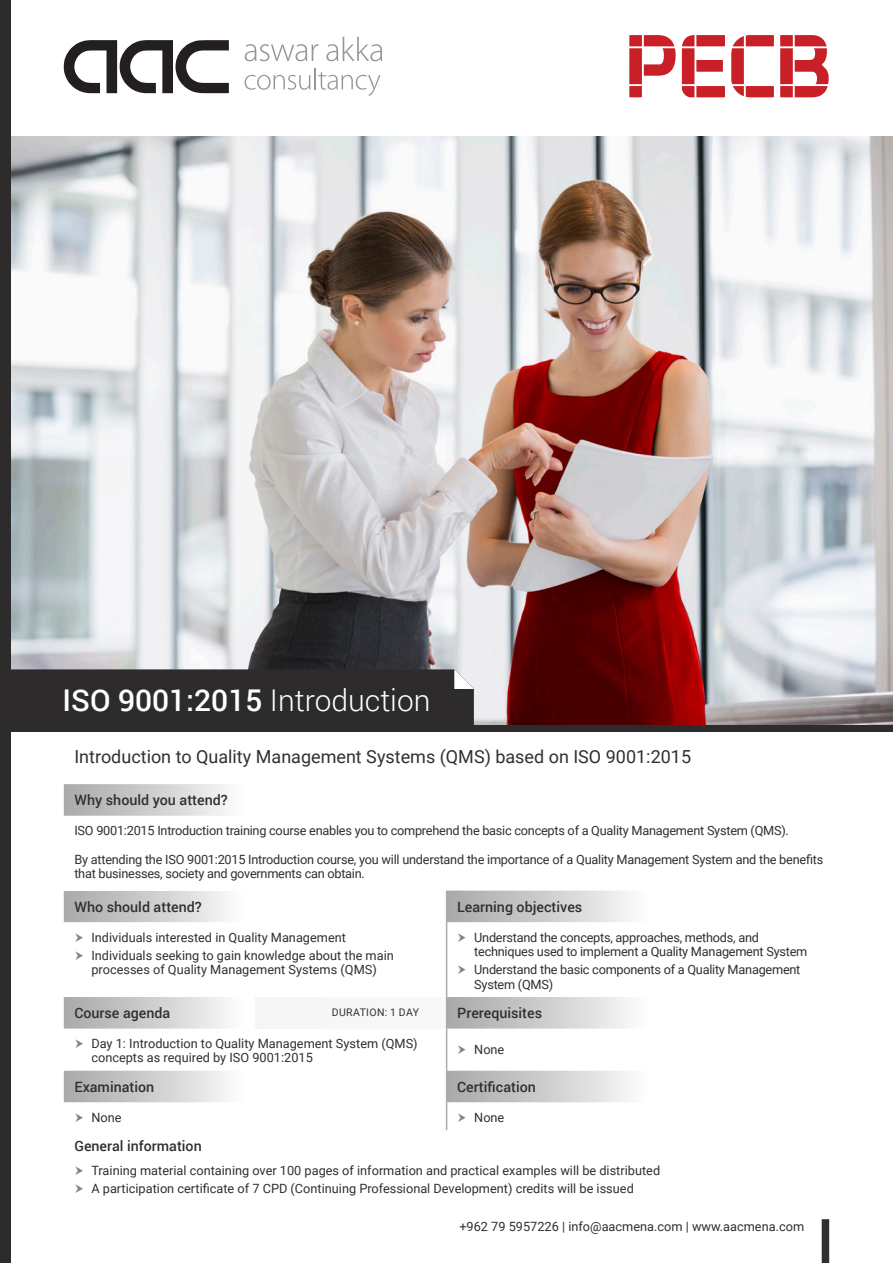
<style>
.page{position:relative;width:893px;height:1263px;background:#fff}
.page>*{position:absolute;margin:0;border:0;box-sizing:border-box;transform-origin:0 0}
.t1{font:500 30px "Roboto";color:#fff}
.t2{font:18px "Roboto";color:#312f30}
.Table1{font:500 14.25px "Roboto";color:#312f30}
.Bullet_Points{font:12.75px/14.2px "Roboto";letter-spacing:-.01em;color:#312f30}
.Table1-2{font:10.5px "Roboto";letter-spacing:.035em;color:#312f30}
.s1{font-weight:300}
</style>
<div class="page">
<img style="left:11px;top:136px;width:882px;height:589px">
<div style="left:0;top:0;width:11px;height:1263px;background:#2e2b2c"></div>
<div style="left:11px;top:669px;width:463px;height:56px;background:#2e2b2c"></div>
<div style="left:0;top:725px;width:893px;height:6px;background:#2e2b2c"></div>
<svg style="left:64px;top:784px;width:382px;height:318px"></svg>
<div style="left:64px;top:816px;width:765px;height:74px;background:#fff"></div>
<svg style="left:447px;top:890px;width:182px;height:212px"></svg>
<div style="left:255px;top:997px;width:192px;height:31px;background:#f7f7f8"></div>
<hr style="left:446px;top:890px;width:1px;height:32px;background:#ababac">
<hr style="left:446px;top:922px;width:1px;height:75px;background:#ababac">
<hr style="left:446px;top:1028px;width:1px;height:43px;background:#ababac">
<hr style="left:446px;top:1071px;width:1px;height:31px;background:#ababac">
<svg style="left:446px;top:1102px;width:1px;height:28px"></svg>
<hr style="left:446px;top:997px;width:1px;height:31px;background:#ababac">
<div style="left:822px;top:1219px;width:7px;height:44px;background:#312f30"></div>
<svg style="left:682px;top:35px;width:43px;height:62px"></svg>
<svg style="left:731px;top:35px;width:43px;height:62px"></svg>
<svg style="left:780px;top:35px;width:49px;height:62px"></svg>
<svg style="left:629px;top:35px;width:47px;height:62px"></svg>
<svg style="left:245px;top:44px;width:74px;height:17px"></svg>
<svg style="left:326px;top:37px;width:56px;height:24px"></svg>
<svg style="left:245px;top:75px;width:65px;height:15px"></svg>
<hr style="left:314px;top:68px;width:2px;height:21px;background:#939598">
<svg style="left:318px;top:72px;width:62px;height:24px"></svg>
<svg style="left:64px;top:40px;width:165px;height:53px"></svg>
<svg style="left:75px;top:933px;width:8px;height:8px"></svg>
<svg style="left:75px;top:951px;width:8px;height:9px"></svg>
<svg style="left:458px;top:933px;width:8px;height:8px"></svg>
<svg style="left:458px;top:965px;width:8px;height:9px"></svg>
<svg style="left:75px;top:1039px;width:8px;height:9px"></svg>
<svg style="left:458px;top:1045px;width:8px;height:9px"></svg>
<p class="t1" style="left:63px;top:679px;width:369px">ISO 9001:2015 <span class="s1">Introduction</span></p>
<p class="t2" style="left:74px;top:744px;width:618px">Introduction to Quality Management Systems (QMS) based on ISO 9001:2015</p>
<p class="Table1" style="left:74px;top:790px;width:155px">Why should you attend?</p>
<p class="Bullet_Points" style="left:74px;top:823px;width:716px">ISO 9001:2015 Introduction training course enables you to comprehend the basic concepts of a Quality Management System (QMS).</p>
<p class="Bullet_Points" style="left:74px;top:851px;width:750px">By attending the ISO 9001:2015 Introduction course, you will understand the importance of a Quality Management System and the benefits that businesses, society and governments can obtain.</p>
<p class="Table1" style="left:74px;top:896px;width:129px">Who should attend?</p>
<p class="Table1" style="left:457px;top:896px;width:127px">Learning objectives</p>
<p class="Bullet_Points" style="left:91px;top:929px;width:256px">Individuals interested in Quality Management</p>
<p class="Bullet_Points" style="left:91px;top:948px;width:304px">Individuals seeking to gain knowledge about the main processes of Quality Management Systems (QMS)</p>
<p class="Bullet_Points" style="left:474px;top:929px;width:335px">Understand the concepts, approaches, methods, and techniques used to implement a Quality Management System</p>
<p class="Bullet_Points" style="left:474px;top:962px;width:328px">Understand the basic components of a Quality Management<br>System (QMS)</p>
<p class="Table1" style="left:74px;top:1003px;width:97px">Course agenda</p>
<p class="Table1-2" style="left:332px;top:1005px;width:89px">DURATION: 1 DAY</p>
<p class="Table1" style="left:457px;top:1003px;width:87px">Prerequisites</p>
<p class="Bullet_Points" style="left:91px;top:1036px;width:328px">Day 1: Introduction to Quality Management System (QMS) concepts as required by ISO 9001:2015</p>
<p class="Bullet_Points" style="left:474px;top:1042px;width:32px">None</p>
<p class="Table1" style="left:74px;top:1076px;width:81px">Examination</p>
<p class="Table1" style="left:457px;top:1076px;width:80px">Certification</p>
<p class="Bullet_Points" style="left:91px;top:1109px;width:32px">None</p>
<p class="Bullet_Points" style="left:474px;top:1109px;width:32px">None</p>
<p class="Table1" style="left:74px;top:1136px;width:129px">General information</p>
<p class="Bullet_Points" style="left:91px;top:1162px;width:570px">Training material containing over 100 pages of information and practical examples will be distributed</p>
<p class="Bullet_Points" style="left:91px;top:1181px;width:544px">A participation certificate of 7 CPD (Continuing Professional Development) credits will be issued</p>
<p class="Bullet_Points" style="left:459px;top:1219px;width:346px">+962 79 5957226 | info@aacmena.com | www.aacmena.com</p>
</div>
